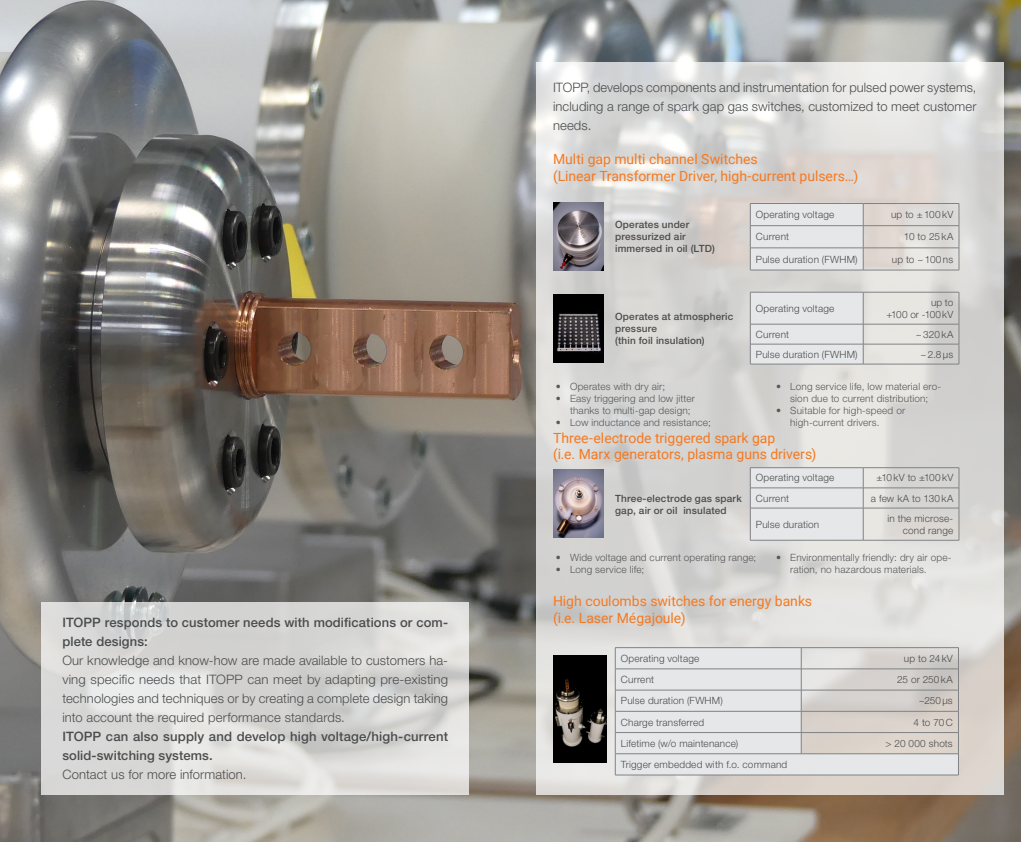
<style>
.page{position:relative;width:1021px;height:842px;background:#fff}
.page>*{position:absolute;margin:0;border:0;box-sizing:border-box;transform-origin:0 0}
.Intertitre_orange{font:14px/16.8px "Roboto";color:#f47921}
.Texte_ITHPP{font:300 13px/19px "Helvetica Neue LT Std";letter-spacing:.01em;color:#4b4c4d;text-align:justify}
.Texte_ITHPP-2{font:500 13px/19px "Helvetica Neue LT Std";letter-spacing:.01em;color:#4b4c4d}
.Texte_ITHPP-3{font:300 10px/12px "Helvetica Neue LT Std";letter-spacing:.015em;color:#4b4c4d;text-align:right}
.t1{font:300 10px/12px "Helvetica Neue LT Std";letter-spacing:.015em;color:#57585a}
.Texte_ITHPP-4{font:500 10px/12px "Helvetica Neue LT Std";letter-spacing:.02em;color:#4b4c4d}
</style>
<div class="page">
<img style="left:0;top:0;width:1020px;height:842px">
<svg style="left:536px;top:62px;width:467px;height:733px;background:#dad9d7"></svg>
<svg style="left:41px;top:602px;width:428px;height:193px;background:#dad9d8"></svg>
<img style="left:553px;top:203px;width:50px;height:68px">
<hr style="left:863px;top:225px;width:96px;height:1px;background:#808285">
<hr style="left:863px;top:248px;width:96px;height:1px;background:#808285">
<svg style="left:958px;top:204px;width:1px;height:66px"></svg>
<hr style="left:863px;top:270px;width:96px;height:1px;background:#808285">
<svg style="left:750px;top:203px;width:114px;height:67px;background:#dfe0e2"></svg>
<hr style="left:750px;top:270px;width:113px;height:1px;background:#808285">
<hr style="left:863px;top:203px;width:96px;height:1px;background:#808285">
<div style="left:553px;top:294px;width:50px;height:68px;background:#000"></div>
<img style="left:556px;top:313px;width:45px;height:40px">
<hr style="left:958px;top:292px;width:1px;height:32px;background:#808285">
<hr style="left:863px;top:324px;width:96px;height:1px;background:#808285">
<hr style="left:863px;top:344px;width:96px;height:1px;background:#808285">
<svg style="left:958px;top:324px;width:1px;height:40px"></svg>
<hr style="left:863px;top:364px;width:96px;height:1px;background:#808285">
<svg style="left:750px;top:292px;width:114px;height:72px;background:#e0e1e3"></svg>
<hr style="left:750px;top:364px;width:113px;height:1px;background:#808285">
<hr style="left:863px;top:292px;width:96px;height:1px;background:#808285">
<img style="left:553px;top:470px;width:50px;height:68px">
<hr style="left:863px;top:488px;width:96px;height:1px;background:#808285">
<svg style="left:958px;top:468px;width:1px;height:40px"></svg>
<hr style="left:863px;top:508px;width:96px;height:1px;background:#808285">
<hr style="left:958px;top:508px;width:1px;height:32px;background:#808285">
<hr style="left:863px;top:540px;width:96px;height:1px;background:#808285">
<hr style="left:750px;top:467px;width:113px;height:1px;background:#808285">
<svg style="left:750px;top:468px;width:114px;height:72px;background:#e1e2e4"></svg>
<hr style="left:750px;top:508px;width:1px;height:32px;background:#808285">
<hr style="left:863px;top:508px;width:1px;height:32px;background:#808285">
<hr style="left:750px;top:540px;width:113px;height:1px;background:#808285">
<hr style="left:863px;top:467px;width:96px;height:1px;background:#808285">
<img style="left:553px;top:656px;width:53px;height:106px">
<svg style="left:616px;top:648px;width:342px;height:127px;background:#dedddc"></svg>
<hr style="left:615px;top:669px;width:186px;height:1px;background:#808285">
<hr style="left:801px;top:669px;width:157px;height:1px;background:#808285">
<hr style="left:615px;top:690px;width:186px;height:1px;background:#808285">
<hr style="left:801px;top:690px;width:157px;height:1px;background:#808285">
<hr style="left:801px;top:711px;width:157px;height:1px;background:#808285">
<hr style="left:801px;top:732px;width:157px;height:1px;background:#808285">
<hr style="left:615px;top:647px;width:186px;height:1px;background:#808285">
<hr style="left:615px;top:711px;width:186px;height:1px;background:#808285">
<hr style="left:615px;top:732px;width:186px;height:1px;background:#808285">
<svg style="left:801px;top:648px;width:1px;height:106px"></svg>
<hr style="left:801px;top:647px;width:157px;height:1px;background:#808285">
<hr style="left:615px;top:754px;width:186px;height:1px;background:#808285">
<svg style="left:615px;top:648px;width:1px;height:127px"></svg>
<hr style="left:801px;top:754px;width:157px;height:1px;background:#808285">
<svg style="left:958px;top:648px;width:1px;height:127px"></svg>
<hr style="left:615px;top:775px;width:186px;height:1px;background:#808285">
<hr style="left:801px;top:775px;width:157px;height:1px;background:#808285">
<p class="Texte_ITHPP-2" style="left:62px;top:613px;width:387px">ITOPP responds to customer needs with modifications or com&shy;plete designs:</p>
<p class="Texte_ITHPP" style="left:62px;top:651px;width:387px">Our knowledge and know-how are made available to customers ha&shy;ving specific needs that ITOPP can meet by adapting pre-existing technologies and techniques or by creating a complete design taking into account the required performance standards.</p>
<p class="Texte_ITHPP-2" style="left:62px;top:727px;width:387px">ITOPP can also supply and develop high voltage/high-current solid-switching systems.</p>
<p class="Texte_ITHPP" style="left:62px;top:765px;width:185px">Contact us for more information.</p>
<p class="Texte_ITHPP" style="left:553px;top:78px;width:425px">ITOPP, develops components and instrumentation for pulsed power systems, including a range of spark gap gas switches, customized to meet customer needs.</p>
<p class="Intertitre_orange" style="left:553px;top:150px;width:307px">Multi gap multi channel Switches<br>(Linear Transformer Driver, high-current pulsers…)</p>
<p class="Texte_ITHPP-4" style="left:615px;top:219px;width:76px">Operates under pressurized air</p>
<p class="Texte_ITHPP-4" style="left:615px;top:243px;width:101px">immersed in oil (LTD)</p>
<p class="Texte_ITHPP-3" style="left:756px;top:208px;width:80px">Operating voltage</p>
<p class="Texte_ITHPP-3" style="left:891px;top:208px;width:64px">up to ±100 kV</p>
<p class="Texte_ITHPP-3" style="left:756px;top:231px;width:35px">Current</p>
<p class="Texte_ITHPP-3" style="left:903px;top:231px;width:51px">10 to 25 kA</p>
<p class="Texte_ITHPP-3" style="left:756px;top:253px;width:103px">Pulse duration (FWHM)</p>
<p class="Texte_ITHPP-3" style="left:891px;top:253px;width:63px">up to ~100 ns</p>
<p class="Texte_ITHPP-4" style="left:615px;top:310px;width:120px">Operates at atmospheric pressure</p>
<p class="Texte_ITHPP-4" style="left:615px;top:334px;width:91px">(thin foil insulation)</p>
<p class="Texte_ITHPP-3" style="left:756px;top:302px;width:80px">Operating voltage</p>
<p class="Texte_ITHPP-3" style="left:886px;top:296px;width:68px">up to<br>+100 or -100kV</p>
<p class="Texte_ITHPP-3" style="left:756px;top:328px;width:35px">Current</p>
<p class="Texte_ITHPP-3" style="left:915px;top:328px;width:39px">~320kA</p>
<p class="Texte_ITHPP-3" style="left:756px;top:348px;width:103px">Pulse duration (FWHM)</p>
<p class="Texte_ITHPP-3" style="left:920px;top:348px;width:34px">~2.8 µs</p>
<p class="t1" style="left:556px;top:380px;width:111px">• Operates with dry air;</p>
<p class="t1" style="left:570px;top:392px;width:126px;text-indent:-14px">• Easy triggering and low jitter thanks to multi-gap design;</p>
<p class="t1" style="left:556px;top:416px;width:156px">• Low inductance and resistance;</p>
<p class="t1" style="left:776px;top:380px;width:167px;text-align:center">• Long service life, low material ero&shy;sion due to current distribution;</p>
<p class="t1" style="left:790px;top:404px;width:116px;text-indent:-14px">• Suitable for high-speed or high-current drivers.</p>
<p class="Intertitre_orange" style="left:553px;top:429px;width:265px">Three-electrode triggered spark gap<br>(i.e. Marx generators, plasma guns drivers)</p>
<p class="Texte_ITHPP-4" style="left:615px;top:492px;width:128px">Three-electrode gas spark gap, air or oil insulated</p>
<p class="Texte_ITHPP-3" style="left:756px;top:472px;width:80px">Operating voltage</p>
<p class="Texte_ITHPP-3" style="left:876px;top:472px;width:78px">±10 kV to ±100 kV</p>
<p class="Texte_ITHPP-3" style="left:756px;top:492px;width:35px">Current</p>
<p class="Texte_ITHPP-3" style="left:870px;top:492px;width:84px">a few kA to 130 kA</p>
<p class="Texte_ITHPP-3" style="left:756px;top:518px;width:65px">Pulse duration</p>
<p class="Texte_ITHPP-3" style="left:887px;top:512px;width:67px">in the microse&shy;cond range</p>
<p class="t1" style="left:790px;top:551px;width:163px;text-indent:-14px">• Environmentally friendly: dry air ope&shy;ration, no hazardous materials.</p>
<p class="Intertitre_orange" style="left:553px;top:592px;width:260px">High coulombs switches for energy banks (i.e. Laser Mégajoule)</p>
<p class="Texte_ITHPP-3" style="left:621px;top:652px;width:80px">Operating voltage</p>
<p class="Texte_ITHPP-3" style="left:903px;top:652px;width:50px">up to 24 kV</p>
<p class="Texte_ITHPP-3" style="left:621px;top:673px;width:35px">Current</p>
<p class="Texte_ITHPP-3" style="left:897px;top:673px;width:57px">25 or 250 kA</p>
<p class="Texte_ITHPP-3" style="left:621px;top:694px;width:103px">Pulse duration (FWHM)</p>
<p class="Texte_ITHPP-3" style="left:918px;top:694px;width:35px">~250 µs</p>
<p class="Texte_ITHPP-3" style="left:621px;top:716px;width:85px">Charge transferred</p>
<p class="Texte_ITHPP-3" style="left:913px;top:716px;width:41px">4 to 70 C</p>
<p class="Texte_ITHPP-3" style="left:621px;top:737px;width:119px">Lifetime (w/o maintenance)</p>
<p class="Texte_ITHPP-3" style="left:885px;top:737px;width:69px">&gt; 20 000 shots</p>
<p class="Texte_ITHPP-3" style="left:621px;top:758px;width:168px">Trigger embedded with f.o. command</p>
<p class="t1" style="left:556px;top:551px;width:202px">• Wide voltage and current operating range;</p>
<p class="t1" style="left:556px;top:563px;width:90px">• Long service life;</p>
</div>
